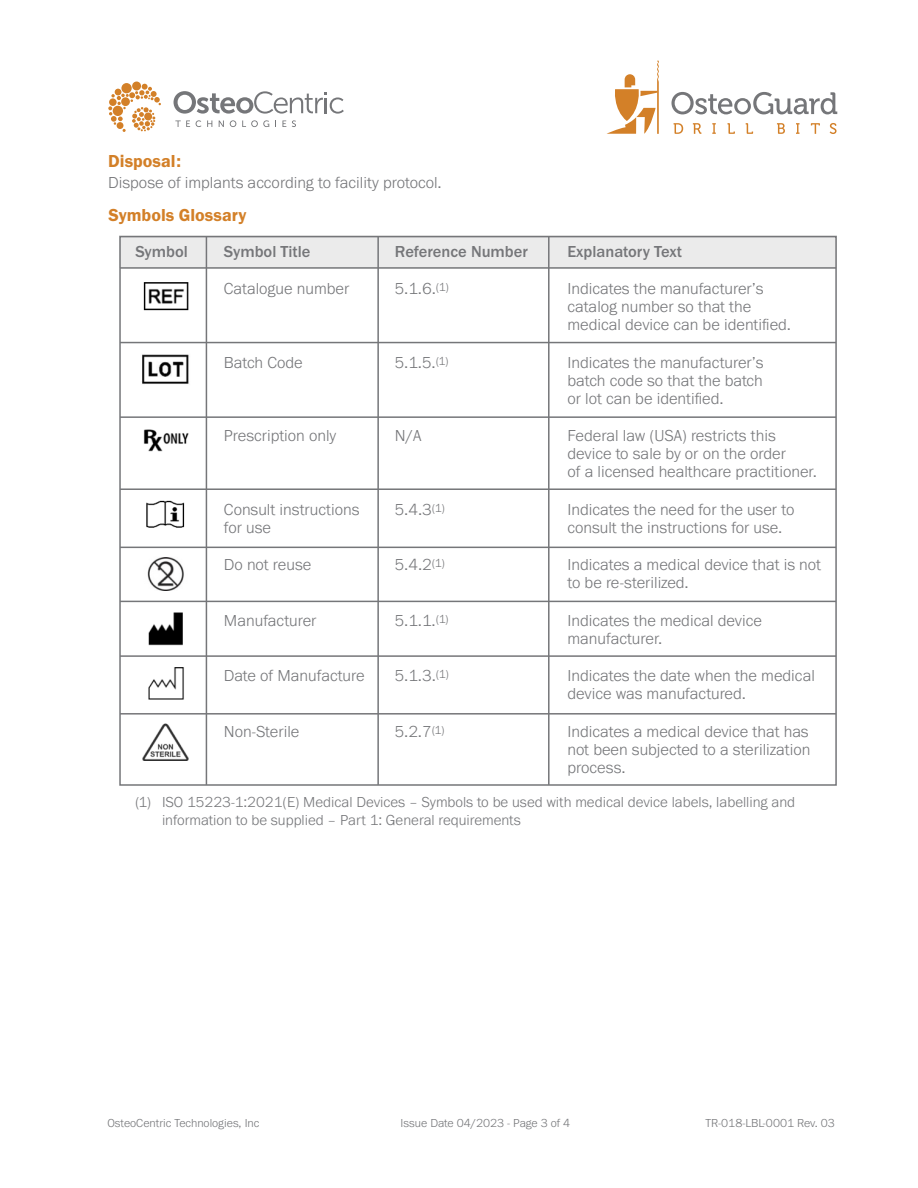
<style>
.page{position:relative;width:918px;height:1188px;background:#fff}
.page>*{position:absolute;margin:0;border:0;box-sizing:border-box;transform-origin:0 0}
.t1{font:18px "Franklin Gothic URW Dem";color:#d38028}
.t2{font:300 16.5px/18px "Franklin Gothic URW";color:#757679}
.t3{font:500 16.5px "Franklin Gothic URW";color:#757679}
.t4{font:300 15px/18px "Franklin Gothic URW";color:#757679}
.t5{font:300 12px "Franklin Gothic URW";color:#757679}
</style>
<div class="page">
<div style="left:132px;top:82px;width:9px;height:8px;background:#d38028;border-radius:50%"></div>
<svg style="left:108px;top:84px;width:53px;height:48px"></svg>
<div style="left:109px;top:98px;width:8px;height:8px;background:#d38028;border-radius:50%"></div>
<div style="left:113px;top:106px;width:10px;height:10px;background:#d38028;border-radius:50%"></div>
<div style="left:121px;top:83px;width:11px;height:10px;background:#d38028;border-radius:50%"></div>
<div style="left:144px;top:113px;width:8px;height:7px;background:#d38028;border-radius:50%"></div>
<svg style="left:174px;top:91px;width:170px;height:23px"></svg>
<svg style="left:175px;top:120px;width:15px;height:7px"></svg>
<svg style="left:196px;top:120px;width:5px;height:7px"></svg>
<svg style="left:207px;top:120px;width:5px;height:7px"></svg>
<svg style="left:219px;top:120px;width:5px;height:7px"></svg>
<svg style="left:230px;top:120px;width:6px;height:7px"></svg>
<svg style="left:242px;top:120px;width:27px;height:7px"></svg>
<svg style="left:282px;top:120px;width:4px;height:7px"></svg>
<svg style="left:292px;top:120px;width:4px;height:7px"></svg>
<div style="left:120px;top:236px;width:717px;height:32px;background:#ebebeb"></div>
<img style="left:143px;top:282px;width:46px;height:29px">
<img style="left:142px;top:354px;width:47px;height:30px">
<img style="left:143px;top:429px;width:46px;height:23px">
<img style="left:146px;top:500px;width:39px;height:28px">
<img style="left:147px;top:557px;width:37px;height:34px">
<img style="left:148px;top:612px;width:35px;height:34px">
<img style="left:148px;top:667px;width:36px;height:33px">
<img style="left:142px;top:723px;width:47px;height:38px">
<hr style="left:120px;top:267px;width:716px;height:2px;background:#757679">
<hr style="left:120px;top:342px;width:716px;height:1px;background:#757679">
<hr style="left:120px;top:416px;width:716px;height:2px;background:#757679">
<hr style="left:120px;top:488px;width:716px;height:2px;background:#757679">
<hr style="left:120px;top:547px;width:716px;height:1px;background:#757679">
<hr style="left:120px;top:713px;width:716px;height:2px;background:#757679">
<hr style="left:120px;top:655px;width:716px;height:2px;background:#757679">
<hr style="left:120px;top:601px;width:716px;height:1px;background:#757679">
<hr style="left:206px;top:237px;width:1px;height:548px;background:#757679">
<hr style="left:377px;top:237px;width:2px;height:548px;background:#757679">
<hr style="left:548px;top:237px;width:2px;height:548px;background:#757679">
<svg style="left:607px;top:60px;width:52px;height:74px"></svg>
<svg style="left:671px;top:92px;width:166px;height:22px"></svg>
<svg style="left:674px;top:123px;width:9px;height:11px"></svg>
<svg style="left:693px;top:123px;width:8px;height:11px"></svg>
<svg style="left:712px;top:123px;width:4px;height:11px"></svg>
<svg style="left:728px;top:123px;width:7px;height:11px"></svg>
<svg style="left:746px;top:123px;width:7px;height:11px"></svg>
<svg style="left:777px;top:123px;width:8px;height:11px"></svg>
<svg style="left:796px;top:123px;width:4px;height:11px"></svg>
<svg style="left:811px;top:123px;width:9px;height:11px"></svg>
<svg style="left:830px;top:123px;width:7px;height:11px"></svg>
<p class="t1" style="left:108px;top:150px;width:74px">Disposal:</p>
<p class="t2" style="left:108px;top:173px;width:335px">Dispose of implants according to facility protocol.</p>
<p class="t1" style="left:108px;top:203px;width:140px">Symbols Glossary</p>
<p class="t3" style="left:135px;top:241px;width:54px">Symbol</p>
<p class="t3" style="left:224px;top:241px;width:88px">Symbol Title</p>
<p class="t3" style="left:395px;top:241px;width:135px">Reference Number</p>
<p class="t3" style="left:567px;top:241px;width:116px">Explanatory Text</p>
<p class="t2" style="left:224px;top:279px;width:127px">Catalogue number</p>
<p class="t2" style="left:395px;top:279px;width:55px">5.1.6.<sup>(1)</sup></p>
<p class="t2" style="left:567px;top:279px;width:198px">Indicates the manufacturer’s catalog number so that the</p>
<p class="t2" style="left:567px;top:315px;width:225px">medical device can be identified.</p>
<p class="t2" style="left:224px;top:353px;width:80px">Batch Code</p>
<p class="t2" style="left:395px;top:353px;width:55px">5.1.5.<sup>(1)</sup></p>
<p class="t2" style="left:567px;top:353px;width:198px;text-align:justify">Indicates the manufacturer’s batch code so that the batch or lot can be identified.</p>
<p class="t2" style="left:224px;top:426px;width:114px">Prescription only</p>
<p class="t2" style="left:395px;top:426px;width:28px">N/A</p>
<p class="t2" style="left:567px;top:426px;width:251px">Federal law (USA) restricts this device to sale by or on the order<br>of a licensed healthcare practitioner.</p>
<p class="t2" style="left:224px;top:500px;width:137px">Consult instructions</p>
<p class="t2" style="left:395px;top:500px;width:51px">5.4.3<sup>(1)</sup></p>
<p class="t2" style="left:567px;top:500px;width:228px">Indicates the need for the user to</p>
<p class="t2" style="left:224px;top:518px;width:49px">for use</p>
<p class="t2" style="left:567px;top:518px;width:216px">consult the instructions for use.</p>
<p class="t2" style="left:224px;top:555px;width:89px">Do not reuse</p>
<p class="t2" style="left:395px;top:555px;width:51px">5.4.2<sup>(1)</sup></p>
<p class="t2" style="left:567px;top:555px;width:255px">Indicates a medical device that is not to be re-sterilized.</p>
<p class="t2" style="left:224px;top:611px;width:94px">Manufacturer</p>
<p class="t2" style="left:395px;top:611px;width:55px">5.1.1.<sup>(1)</sup></p>
<p class="t2" style="left:567px;top:611px;width:196px">Indicates the medical device</p>
<p class="t2" style="left:567px;top:629px;width:97px">manufacturer.</p>
<p class="t2" style="left:224px;top:666px;width:142px">Date of Manufacture</p>
<p class="t2" style="left:395px;top:666px;width:55px">5.1.3.<sup>(1)</sup></p>
<p class="t2" style="left:567px;top:666px;width:249px">Indicates the date when the medical device was manufactured.</p>
<p class="t2" style="left:224px;top:722px;width:77px">Non-Sterile</p>
<p class="t2" style="left:395px;top:722px;width:51px">5.2.7<sup>(1)</sup></p>
<p class="t2" style="left:567px;top:722px;width:244px;text-align:justify">Indicates a medical device that has not been subjected to a sterilization process.</p>
<p class="t4" style="left:162px;top:792px;width:635px;text-indent:-27px">(1) ISO 15223-1:2021(E) Medical Devices – Symbols to be used with medical device labels, labelling and information to be supplied – Part 1: General requirements</p>
<p class="t5" style="left:107px;top:1116px;width:154px">OsteoCentric Technologies, Inc</p>
<p class="t5" style="left:401px;top:1116px;width:171px">Issue Date 04/2023 - Page 3 of 4</p>
<p class="t5" style="left:706px;top:1116px;width:131px">TR-018-LBL-0001 Rev. 03</p>
</div>
